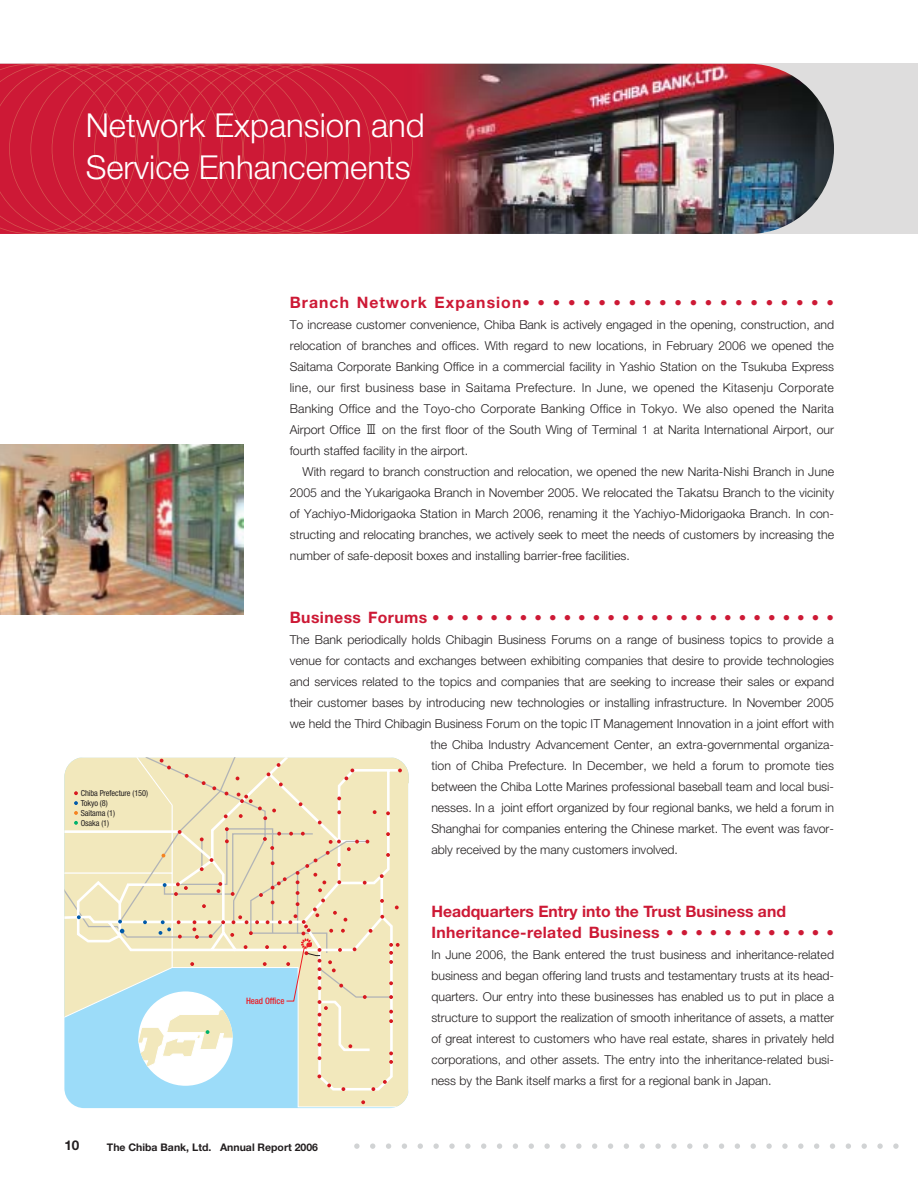
<style>
.page{position:relative;width:918px;height:1190px;background:#fff}
.page>*{position:absolute;margin:0;border:0;box-sizing:border-box;transform-origin:0 0}
.t1{font:300 33px/42px "Helvetica Neue";color:#fff}
.t2{font:700 15.75px/21px "Helvetica Neue";color:#cd1935}
.t3{font:700 15.75px "Helvetica Neue";letter-spacing:.07em;color:#cd1935}
.t4{font:700 15px "Helvetica Neue";color:#cd1935}
.t5{font:700 13.5px "Helvetica Neue";color:#231f20}
.t6{font:300 12.3px/21px "Helvetica Neue";color:#231f20;text-align:justify}
.t7{font:700 10.5px "Helvetica Neue";color:#231f20}
.t8{font:500 condensed 8.85px "Helvetica Neue";letter-spacing:-.01em;color:#ed1c24}
.t9{font:condensed 8.25px/9.9px "Helvetica Neue";letter-spacing:-.01em;color:#231f20}
.s1{font-size:15px}
.s2{font-family:"Shin Go"}
.s3{font-size:15.75px}
</style>
<div class="page">
<img style="left:158px;top:64px;width:760px;height:170px">
<img style="left:749px;top:64px;width:85px;height:170px">
<img style="left:0;top:444px;width:243px;height:171px">
<svg style="left:0;top:64px;width:158px;height:170px;background:#cd1d37"></svg>
<svg style="left:136px;top:762px;width:273px;height:345px;background:#d1e4d8"></svg>
<svg style="left:64px;top:1068px;width:336px;height:23px;background:#bae0e6"></svg>
<div style="left:138px;top:991px;width:95px;height:94px;background:#fff;border-radius:50%"></div>
<svg style="left:383px;top:1080px;width:4px;height:3px"></svg>
<svg style="left:371px;top:1087px;width:4px;height:4px"></svg>
<svg style="left:327px;top:1083px;width:4px;height:4px"></svg>
<svg style="left:341px;top:1087px;width:4px;height:4px"></svg>
<svg style="left:317px;top:1074px;width:4px;height:4px"></svg>
<svg style="left:361px;top:1100px;width:4px;height:4px"></svg>
<svg style="left:64px;top:757px;width:338px;height:311px;background:#e4e2c9"></svg>
<svg style="left:354px;top:1143px;width:6px;height:5px"></svg>
<svg style="left:370px;top:1143px;width:5px;height:5px"></svg>
<svg style="left:386px;top:1143px;width:5px;height:5px"></svg>
<svg style="left:402px;top:1143px;width:5px;height:5px"></svg>
<svg style="left:418px;top:1143px;width:5px;height:5px"></svg>
<svg style="left:433px;top:1143px;width:6px;height:5px"></svg>
<svg style="left:449px;top:1143px;width:6px;height:5px"></svg>
<svg style="left:465px;top:1143px;width:6px;height:5px"></svg>
<svg style="left:481px;top:1143px;width:5px;height:5px"></svg>
<svg style="left:497px;top:1143px;width:5px;height:5px"></svg>
<svg style="left:513px;top:1143px;width:5px;height:5px"></svg>
<svg style="left:529px;top:1143px;width:5px;height:5px"></svg>
<svg style="left:544px;top:1143px;width:6px;height:5px"></svg>
<svg style="left:560px;top:1143px;width:6px;height:5px"></svg>
<svg style="left:576px;top:1143px;width:6px;height:5px"></svg>
<svg style="left:592px;top:1143px;width:5px;height:5px"></svg>
<svg style="left:608px;top:1143px;width:5px;height:5px"></svg>
<svg style="left:624px;top:1143px;width:5px;height:5px"></svg>
<svg style="left:640px;top:1143px;width:5px;height:5px"></svg>
<svg style="left:655px;top:1143px;width:6px;height:5px"></svg>
<svg style="left:671px;top:1143px;width:6px;height:5px"></svg>
<svg style="left:687px;top:1143px;width:6px;height:5px"></svg>
<svg style="left:703px;top:1143px;width:5px;height:5px"></svg>
<svg style="left:719px;top:1143px;width:5px;height:5px"></svg>
<svg style="left:735px;top:1143px;width:5px;height:5px"></svg>
<svg style="left:751px;top:1143px;width:5px;height:5px"></svg>
<svg style="left:766px;top:1143px;width:6px;height:5px"></svg>
<svg style="left:782px;top:1143px;width:6px;height:5px"></svg>
<svg style="left:798px;top:1143px;width:5px;height:5px"></svg>
<svg style="left:814px;top:1143px;width:5px;height:5px"></svg>
<svg style="left:830px;top:1143px;width:5px;height:5px"></svg>
<svg style="left:846px;top:1143px;width:5px;height:5px"></svg>
<svg style="left:862px;top:1143px;width:5px;height:5px"></svg>
<svg style="left:877px;top:1143px;width:6px;height:5px"></svg>
<svg style="left:893px;top:1143px;width:6px;height:5px"></svg>
<h1 class="t1" style="left:86px;top:107px;width:341px">Network Expansion and<br>Service Enhancements</h1>
<p class="t9" style="left:81px;top:789px;width:69px">Chiba Prefecture (150)<br>Tokyo (8)<br>Saitama (1)<br>Osaka (1)</p>
<p class="t3" style="left:290px;top:296px;width:546px">Branch Network Expansion<span class="s1">• • • • • • • • • • • • • • • • • • • • •</span></p>
<p class="t6" style="left:290px;top:315px;width:546px">To increase customer convenience, Chiba Bank is actively engaged in the opening, construction, and relocation of branches and offices. With regard to new locations, in February 2006 we opened the Saitama Corporate Banking Office in a commercial facility in Yashio Station on the Tsukuba Express line, our first business base in Saitama Prefecture. In June, we opened the Kitasenju Corporate Banking Office and the Toyo-cho Corporate Banking Office in Tokyo. We also opened the Narita Airport Office <span class="s2">Ⅲ</span> on the first floor of the South Wing of Terminal 1 at Narita International Airport, our fourth staffed facility in the airport.</p>
<p class="t6" style="left:290px;top:462px;width:546px;text-indent:13px">With regard to branch construction and relocation, we opened the new Narita-Nishi Branch in June 2005 and the Yukarigaoka Branch in November 2005. We relocated the Takatsu Branch to the vicinity of Yachiyo-Midorigaoka Station in March 2006, renaming it the Yachiyo-Midorigaoka Branch. In con&shy;structing and relocating branches, we actively seek to meet the needs of customers by increasing the number of safe-deposit boxes and installing barrier-free facilities.</p>
<p class="t4" style="left:290px;top:612px;width:546px"><span class="s3">Business Forums</span>••••••••••••••••••••••••••••</p>
<p class="t6" style="left:290px;top:630px;width:546px">The Bank periodically holds Chibagin Business Forums on a range of business topics to provide a</p>
<p class="t6" style="left:290px;top:651px;width:546px">venue for contacts and exchanges between exhibiting companies that desire to provide technologies</p>
<p class="t6" style="left:290px;top:672px;width:546px">and services related to the topics and companies that are seeking to increase their sales or expand</p>
<p class="t6" style="left:290px;top:693px;width:546px">their customer bases by introducing new technologies or installing infrastructure. In November 2005</p>
<p class="t6" style="left:290px;top:714px;width:546px">we held the Third Chibagin Business Forum on the topic IT Management Innovation in a joint effort with</p>
<p class="t6" style="left:430px;top:735px;width:405px">the Chiba Industry Advancement Center, an extra-governmental organiza-</p>
<p class="t6" style="left:431px;top:756px;width:404px">tion of Chiba Prefecture. In December, we held a forum to promote ties</p>
<p class="t6" style="left:431px;top:777px;width:404px">between the Chiba Lotte Marines professional baseball team and local busi-</p>
<p class="t6" style="left:431px;top:798px;width:404px">nesses. In a joint effort organized by four regional banks, we held a forum in</p>
<p class="t6" style="left:431px;top:819px;width:404px">Shanghai for companies entering the Chinese market. The event was favor-</p>
<p class="t6" style="left:431px;top:840px;width:248px">ably received by the many customers involved.</p>
<p class="t8" style="left:246px;top:997px;width:40px">Head Office</p>
<p class="t2" style="left:431px;top:902px;width:404px">Headquarters Entry into the Trust Business and<br>Inheritance-related Business <span class="s1">• • • • • • • • • • • •</span></p>
<p class="t6" style="left:431px;top:945px;width:404px">In June 2006, the Bank entered the trust business and inheritance-related business and began offering land trusts and testamentary trusts at its head&shy;quarters. Our entry into these businesses has enabled us to put in place a structure to support the realization of smooth inheritance of assets, a matter of great interest to customers who have real estate, shares in privately held corporations, and other assets. The entry into the inheritance-related busi&shy;ness by the Bank itself marks a first for a regional bank in Japan.</p>
<p class="t5" style="left:64px;top:1140px;width:17px">10</p>
<p class="t7" style="left:107px;top:1143px;width:213px">The Chiba Bank, Ltd. Annual Report 2006</p>
</div>
